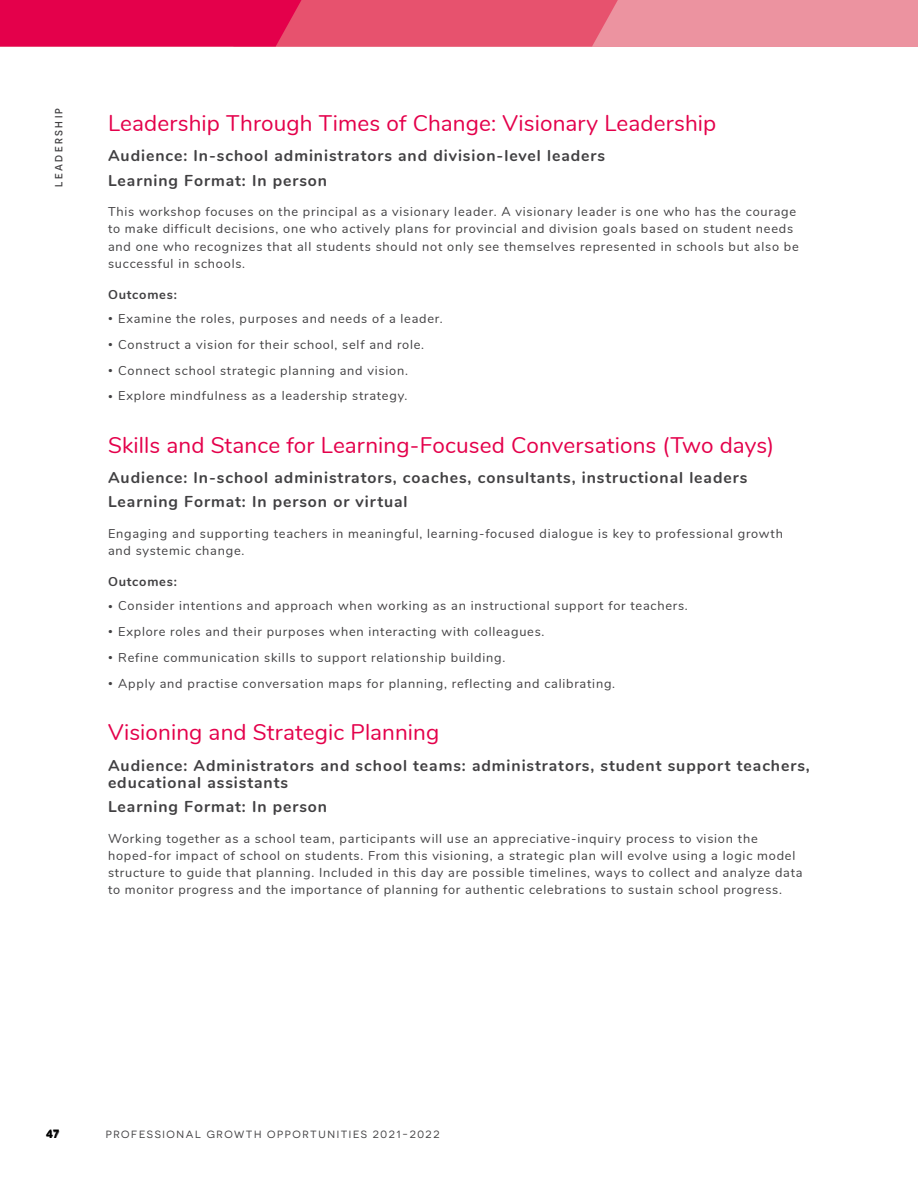
<style>
.page{position:relative;width:918px;height:1188px;background:#fff}
.page>*{position:absolute;margin:0;border:0;box-sizing:border-box;transform-origin:0 0}
.t1{font:22.5px "Nunito";letter-spacing:.005em;color:#e4004b}
.t2{font:700 15.75px/24px "Nunito";letter-spacing:.06em;color:#414042}
.t3{font:12.75px/17.2px "Nunito";letter-spacing:.06em;color:#414042}
.t4{font:700 12.75px "Nunito";letter-spacing:.06em;color:#414042}
.t5{font:700 12px "Arial";color:#000}
.t6{font:10.5px "Novecentosanswide";letter-spacing:.15em;color:#414042}
.t7{font:500 10.5px "Novecentosans";letter-spacing:.23em;color:#414042}
.s1{font-size:9px}
.s2{font-family:"Novecentosanswide";font-size:10.5px;color:#414042}
</style>
<div class="page">
<div style="left:0;top:0;width:918px;height:47px;background:#ec93a0"></div>
<svg style="left:0;top:0;width:618px;height:46px;background:#e52d5e"></svg>
<p class="t7" style="left:53px;top:187px;width:80px;rotate:-90deg">LEADERSHIP</p>
<h1 class="t1" style="left:108px;top:106px;width:610px">Leadership Through Times of Change: Visionary Leadership</h1>
<p class="t2" style="left:108px;top:143px;width:499px">Audience: In-school administrators and division-level leaders<br>Learning Format: In person</p>
<p class="t3" style="left:108px;top:202px;width:692px">This workshop focuses on the principal as a visionary leader. A visionary leader is one who has the courage to make difficult decisions, one who actively plans for provincial and division goals based on student needs and one who recognizes that all students should not only see themselves represented in schools but also be successful in schools.</p>
<p class="t4" style="left:108px;top:285px;width:70px">Outcomes:</p>
<p class="t3" style="left:108px;top:309px;width:336px"><span class="s1">•</span> Examine the roles, purposes and needs of a leader.</p>
<p class="t3" style="left:108px;top:335px;width:318px"><span class="s1">•</span> Construct a vision for their school, self and role.</p>
<p class="t3" style="left:108px;top:361px;width:301px"><span class="s1">•</span> Connect school strategic planning and vision.</p>
<p class="t3" style="left:108px;top:387px;width:301px"><span class="s1">•</span> Explore mindfulness as a leadership strategy.</p>
<h1 class="t1" style="left:108px;top:428px;width:668px">Skills and Stance for Learning-Focused Conversations (Two days)</h1>
<p class="t2" style="left:108px;top:465px;width:641px">Audience: In-school administrators, coaches, consultants, instructional leaders<br>Learning Format: In person or virtual</p>
<p class="t3" style="left:108px;top:524px;width:676px">Engaging and supporting teachers in meaningful, learning-focused dialogue is key to professional growth and systemic change.</p>
<p class="t4" style="left:108px;top:572px;width:70px">Outcomes:</p>
<p class="t3" style="left:108px;top:596px;width:581px"><span class="s1">•</span> Consider intentions and approach when working as an instructional support for teachers.</p>
<p class="t3" style="left:108px;top:622px;width:438px"><span class="s1">•</span> Explore roles and their purposes when interacting with colleagues.</p>
<p class="t3" style="left:108px;top:648px;width:399px"><span class="s1">•</span> Refine communication skills to support relationship building.</p>
<p class="t3" style="left:108px;top:674px;width:509px"><span class="s1">•</span> Apply and practise conversation maps for planning, reflecting and calibrating.</p>
<h1 class="t1" style="left:108px;top:716px;width:333px">Visioning and Strategic Planning</h1>
<p class="t2" style="left:108px;top:756px;width:703px;line-height:17.2px">Audience: Administrators and school teams: administrators, student support teachers, educational assistants</p>
<p class="t2" style="left:108px;top:793px;width:221px">Learning Format: In person</p>
<p class="t3" style="left:108px;top:829px;width:696px">Working together as a school team, participants will use an appreciative-inquiry process to vision the hoped-for impact of school on students. From this visioning, a strategic plan will evolve using a logic model structure to guide that planning. Included in this day are possible timelines, ways to collect and analyze data to monitor progress and the importance of planning for authentic celebrations to sustain school progress.</p>
<p class="t5" style="left:46px;top:1126px;width:15px">47<span class="s2">47</span></p>
<p class="t6" style="left:106px;top:1129px;width:335px">PROFESSIONAL GROWTH OPPORTUNITIES 2021-2022</p>
</div>
